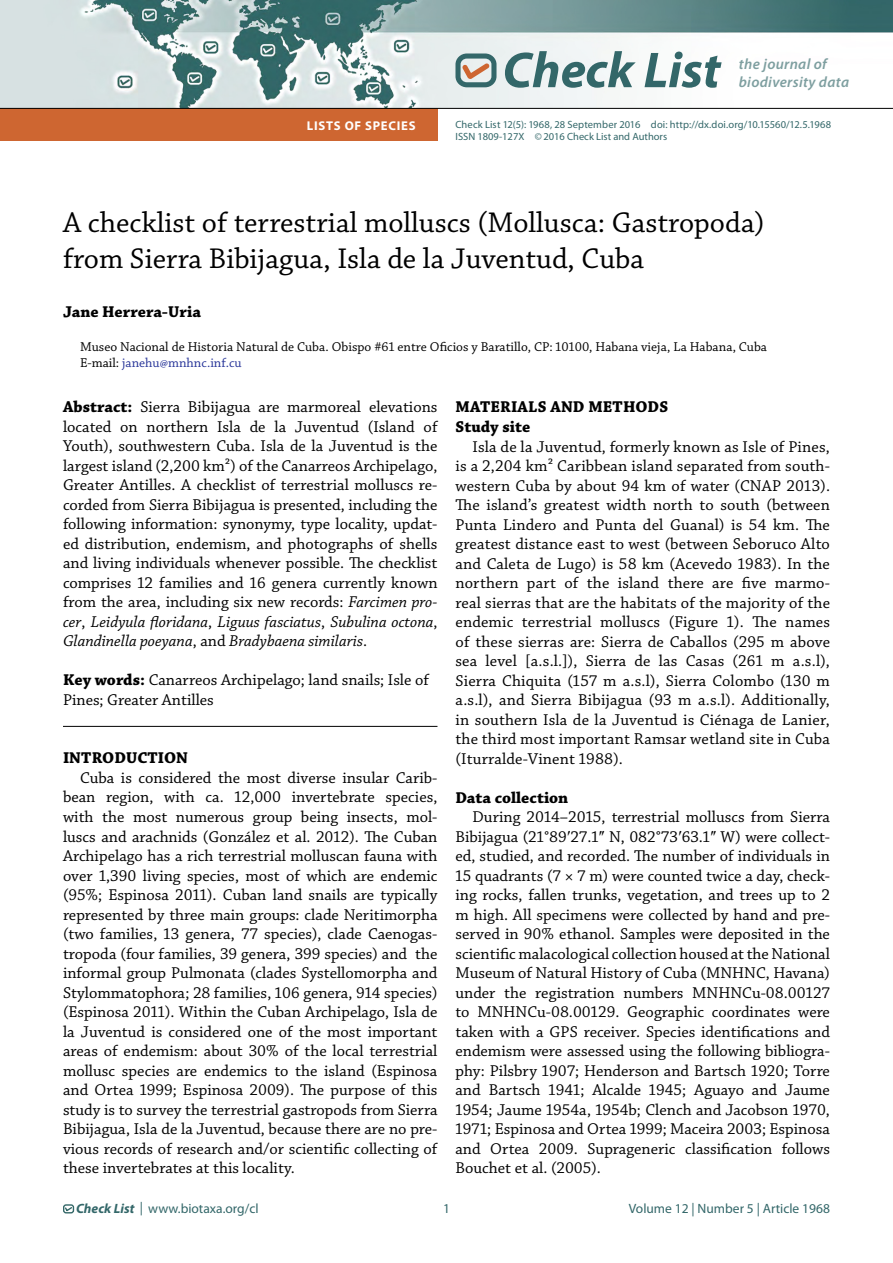
<style>
.page{position:relative;width:893px;height:1263px;background:#fff}
.page>*{position:absolute;margin:0;border:0;box-sizing:border-box;transform-origin:0 0}
.t1{font:italic 700 50.7px "Myriad Pro";color:#336769}
.t2{font:30px/36px "Chaparral Pro";color:#000}
.t3{font:16.5px/19.5px "Chaparral Pro";color:#000;text-align:justify}
.t4{font:700 16.5px/19.5px "Chaparral Pro";color:#000}
.t5{font:italic 600 15px/18px "Myriad Pro";letter-spacing:.02em;color:#7e9fa0}
.t6{font:13.5px/16.5px "Chaparral Pro";color:#000}
.t7{font:13.5px "Myriad Pro";color:#336769}
.t8{font:700 12.75px "Myriad Pro";letter-spacing:.06em;color:#fff}
.t9{font:10.5px/12.6px "Myriad Pro";color:#336769}
.s1{color:#293699}
.s2{font-weight:700}
.s3{font-style:italic}
.s4{font-family:"Times New Roman"}
.s5{font-weight:700;font-style:italic}
</style>
<div class="page">
<div style="left:63px;top:1204px;width:11px;height:9px;border:1px solid #336767;border-radius:2px"></div>
<svg style="left:64px;top:1206px;width:9px;height:6px"></svg>
<img style="left:0;top:0;width:893px;height:108px">
<svg style="left:455px;top:53px;width:41px;height:34px"></svg>
<hr style="left:63px;top:726px;width:374px;height:1px;background:#000">
<div style="left:0;top:109px;width:437px;height:32px;background:#ce6631"></div>
<hr style="left:0;top:108px;width:893px;height:1px;background:#000">
<p class="t8" style="left:307px;top:117px;width:110px">LISTS OF SPECIES</p>
<h1 class="t1" style="left:502px;top:37px;width:220px">Check List</h1>
<p class="t5" style="left:739px;top:55px;width:112px">the journal of biodiversity data</p>
<p class="t9" style="left:455px;top:118px;width:377px">Check List 12(5): 1968, 28 September 2016 doi: http://dx.doi.org/10.15560/12.5.1968<br>ISSN 1809-127X ©2016 Check List and Authors</p>
<h2 class="t2" style="left:63px;top:206px;width:703px">A checklist of terrestrial molluscs (Mollusca: Gastropoda) from Sierra Bibijagua, Isla de la Juventud, Cuba</h2>
<p class="t4" style="left:63px;top:303px;width:139px">Jane Herrera-Uria</p>
<p class="t6" style="left:80px;top:339px;width:689px">Museo Nacional de Historia Natural de Cuba. Obispo #61 entre Oficios y Baratillo, CP: 10100, Habana vieja, La Habana, Cuba<br>E-mail: <span class="s1">janehu@mnhnc.inf.cu</span></p>
<p class="t3" style="left:63px;top:398px;width:376px"><span class="s2">Abstract:</span> Sierra Bibijagua are marmoreal elevations located on northern Isla de la Juventud (Island of Youth), southwestern Cuba. Isla de la Juventud is the largest island (2,200 km²) of the Canarreos Archipelago, Greater Antilles. A checklist of terrestrial molluscs re&shy;corded from Sierra Bibijagua is presented, including the following information: synonymy, type locality, updat&shy;ed distribution, endemism, and photographs of shells and living individuals whenever possible. The checklist comprises 12 families and 16 genera currently known from the area, including six new records: <span class="s3">Farcimen pro&shy;cer</span>, <span class="s3">Leidyula floridana</span>, <span class="s3">Liguus fasciatus</span>, <span class="s3">Subulina octona</span>, <span class="s3">Glandinella poeyana</span>, and <span class="s3">Bradybaena similaris</span>.</p>
<p class="t3" style="left:63px;top:671px;width:367px"><span class="s2">Key words:</span> Canarreos Archipelago; land snails; Isle of<br>Pines; Greater Antilles</p>
<p class="t4" style="left:455px;top:398px;width:214px">MATERIALS AND METHODS<br>Study site</p>
<p class="t3" style="left:455px;top:437px;width:376px;text-indent:17px">Isla de la Juventud, formerly known as Isle of Pines, is a 2,204 km² Caribbean island separated from south&shy;western Cuba by about 94 km of water (CNAP 2013).<br>The island’s greatest width north to south (between Punta Lindero and Punta del Guanal) is 54 km. The greatest distance east to west (between Seboruco Alto and Caleta de Lugo) is 58 km (Acevedo 1983). In the northern part of the island there are five marmo&shy;real sierras that are the habitats of the majority of the endemic terrestrial molluscs (Figure 1). The names of these sierras are: Sierra de Caballos (295 m above sea level [a.s.l.]), Sierra de las Casas (261 m a.s.l), Sierra Chiquita (157 m a.s.l), Sierra Colombo (130 m a.s.l), and Sierra Bibijagua (93 m a.s.l). Additionally, in southern Isla de la Juventud is Ciénaga de Lanier, the third most important Ramsar wetland site in Cuba (Iturralde-Vinent 1988).</p>
<p class="t4" style="left:455px;top:788px;width:114px">Data collection</p>
<p class="t3" style="left:455px;top:808px;width:376px;text-indent:17px">During 2014–2015, terrestrial molluscs from Sierra Bibijagua (21°89<span class="s4">ʹ</span>27.1<span class="s4">ʺ</span> N, 082°73<span class="s4">ʹ</span>63.1<span class="s4">ʺ</span> W) were collect&shy;ed, studied, and recorded. The number of individuals in 15 quadrants (7 × 7 m) were counted twice a day, check&shy;ing rocks, fallen trunks, vegetation, and trees up to 2 m high. All specimens were collected by hand and pre&shy;served in 90% ethanol. Samples were deposited in the scientific malacological collection housed at the National Museum of Natural History of Cuba (MNHNC, Havana) under the registration numbers MNHNCu-08.00127 to MNHNCu-08.00129. Geographic coordinates were taken with a GPS receiver. Species identifications and endemism were assessed using the following bibliogra&shy;phy: Pilsbry 1907; Henderson and Bartsch 1920; Torre and Bartsch 1941; Alcalde 1945; Aguayo and Jaume 1954; Jaume 1954a, 1954b; Clench and Jacobson 1970, 1971; Espinosa and Ortea 1999; Maceira 2003; Espinosa and Ortea 2009. Suprageneric classification follows Bouchet et al. (2005).</p>
<p class="t4" style="left:63px;top:749px;width:127px">INTRODUCTION</p>
<p class="t3" style="left:63px;top:769px;width:376px;text-indent:17px">Cuba is considered the most diverse insular Carib&shy;bean region, with ca. 12,000 invertebrate species, with the most numerous group being insects, mol&shy;luscs and arachnids (González et al. 2012). The Cuban Archipelago has a rich terrestrial molluscan fauna with over 1,390 living species, most of which are endemic (95%; Espinosa 2011). Cuban land snails are typically represented by three main groups: clade Neritimorpha (two families, 13 genera, 77 species), clade Caenogas&shy;tropoda (four families, 39 genera, 399 species) and the informal group Pulmonata (clades Systellomorpha and Stylommatophora; 28 families, 106 genera, 914 species) (Espinosa 2011). Within the Cuban Archipelago, Isla de la Juventud is considered one of the most important areas of endemism: about 30% of the local terrestrial mollusc species are endemics to the island (Espinosa and Ortea 1999; Espinosa 2009). The purpose of this study is to survey the terrestrial gastropods from Sierra Bibijagua, Isla de la Juventud, because there are no pre&shy;vious records of research and/or scientific collecting of these invertebrates at this locality.</p>
<p class="t7" style="left:76px;top:1200px;width:184px"><span class="s5">Check List</span> | www.biotaxa.org/cl</p>
<p class="t7" style="left:443px;top:1200px;width:8px">1</p>
<p class="t7" style="left:629px;top:1200px;width:203px">Volume 12 | Number 5 | Article 1968</p>
</div>
